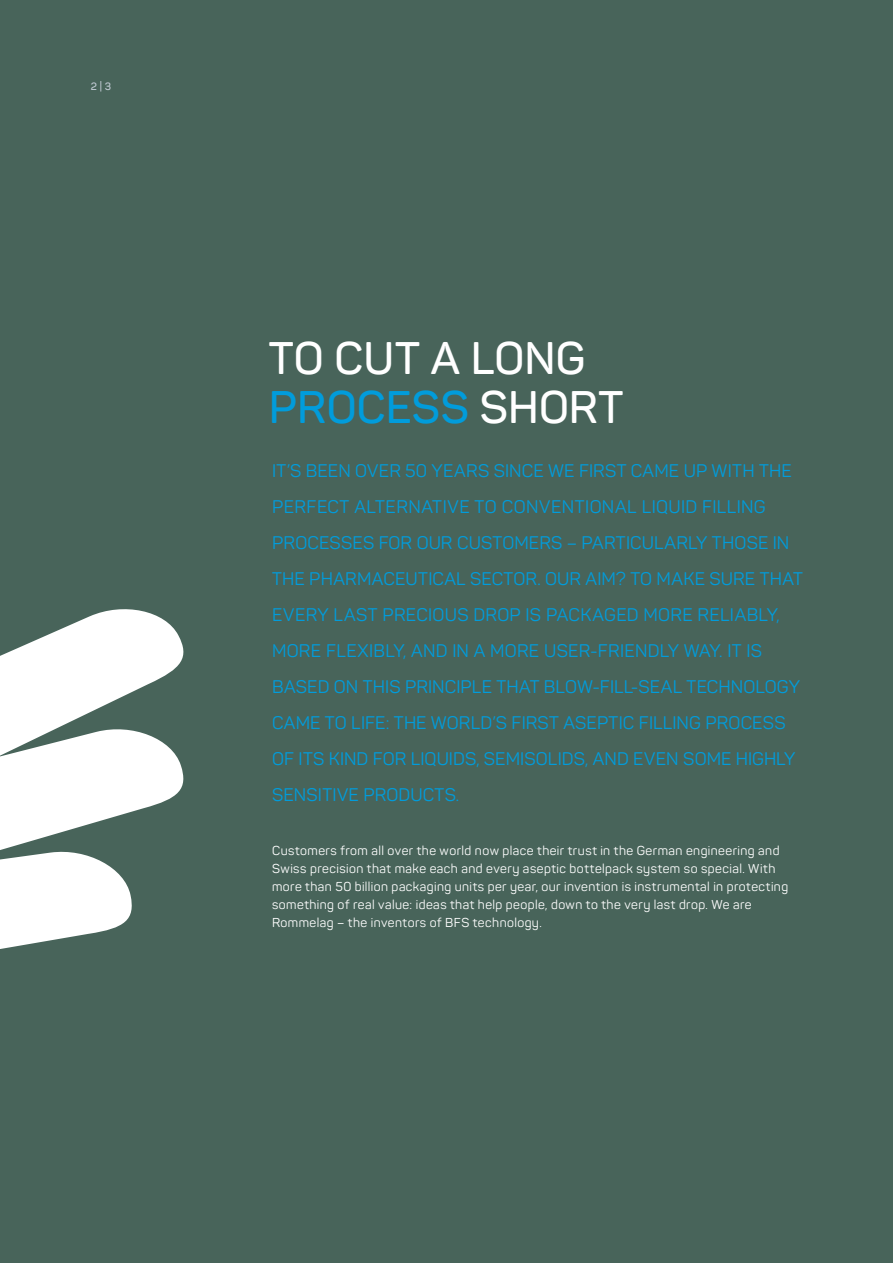
<style>
.page{position:relative;width:893px;height:1263px;background:#48645a}
.page>*{position:absolute;margin:0;border:0;box-sizing:border-box;transform-origin:0 0}
.t1{font:600 45px/49.5px "Panton";letter-spacing:.005em;color:#fff}
.t2{font:18px/36px "Panton";letter-spacing:.015em;color:#019cdb}
.t3{font:12.75px/18px "Panton";letter-spacing:.035em;color:#fff}
.t4{font:600 10.5px "Panton";color:#c1cad3}
.s1{color:#019cdb}
</style>
<div class="page">
<svg style="left:0;top:609px;width:184px;height:340px;fill:#fff"></svg>
<p class="t4" style="left:91px;top:80px;width:22px">2|3</p>
<h1 class="t1" style="left:269px;top:333px;width:356px">TO CUT A LONG<br><span class="s1">PROCESS</span> SHORT</h1>
<p class="t2" style="left:272px;top:453px;width:532px">IT’S BEEN OVER 50 YEARS SINCE WE FIRST CAME UP WITH THE PERFECT ALTERNATIVE TO CONVENTIONAL LIQUID FILLING PROCESSES FOR OUR CUSTOMERS – PARTICULARLY THOSE IN THE PHARMACEUTICAL SECTOR. OUR AIM? TO MAKE SURE THAT EVERY LAST PRECIOUS DROP IS PACKAGED MORE RELIABLY, MORE FLEXIBLY, AND IN A MORE USER-FRIENDLY WAY. IT IS BASED ON THIS PRINCIPLE THAT BLOW-FILL-SEAL TECHNOLOGY CAME TO LIFE: THE WORLD’S FIRST ASEPTIC FILLING PROCESS OF ITS KIND FOR LIQUIDS, SEMISOLIDS, AND EVEN SOME HIGHLY SENSITIVE PRODUCTS.</p>
<p class="t3" style="left:272px;top:842px;width:518px">Customers from all over the world now place their trust in the German engineering and Swiss precision that make each and every aseptic bottelpack system so special. With more than 50 billion packaging units per year, our invention is instrumental in protecting something of real value: ideas that help people, down to the very last drop. We are Rommelag – the inventors of BFS technology.</p>
</div>
